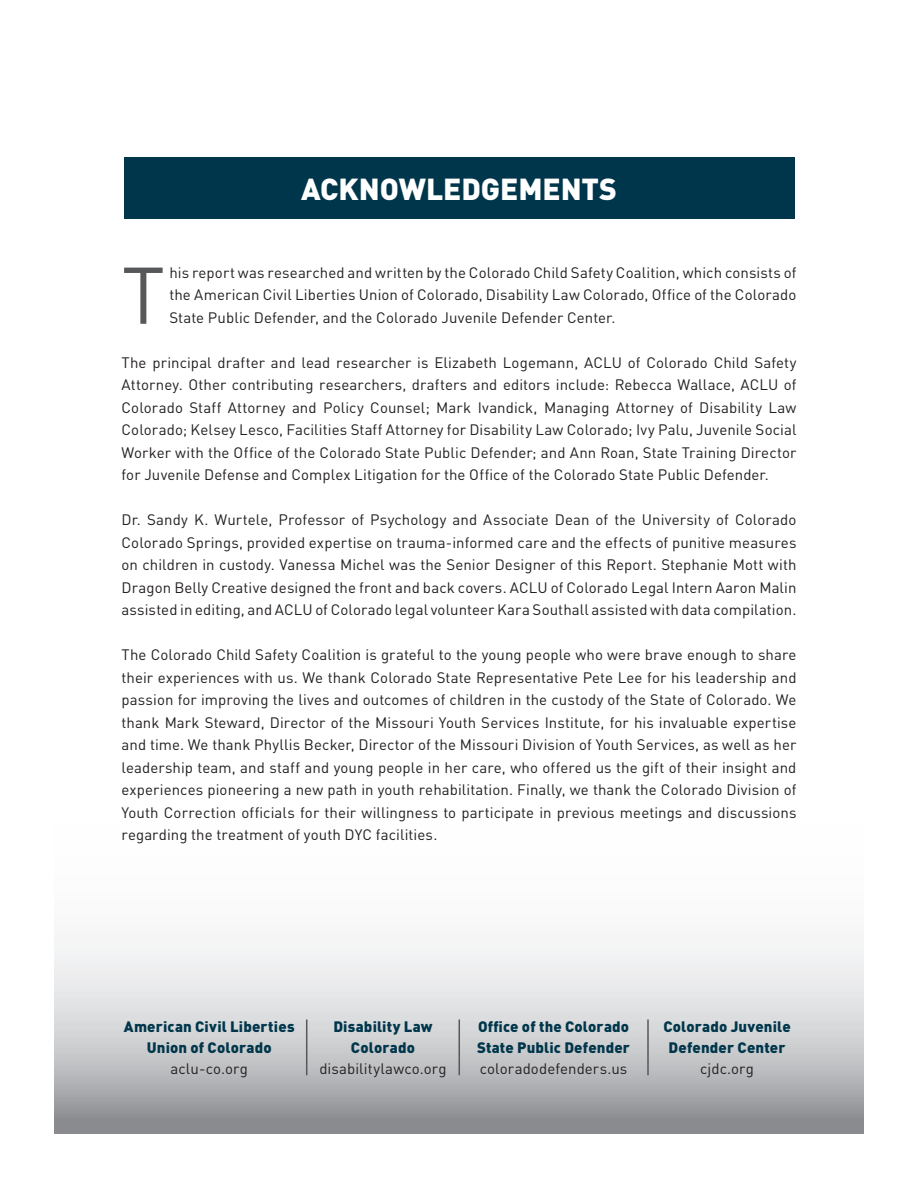
<style>
.page{position:relative;width:918px;height:1188px;background:#fff}
.page>*{position:absolute;margin:0;border:0;box-sizing:border-box;transform-origin:0 0}
.t1{font:900 30px "DIN";color:#fff}
.t2{font:15px/22.5px "DIN";letter-spacing:.005em;color:#231f20;text-align:justify}
.t3{font:900 15px/21px "DIN";letter-spacing:.01em;color:#00364b;text-align:center}
</style>
<div class="page">
<svg style="left:54px;top:942px;width:810px;height:192px"></svg>
<div style="left:124px;top:157px;width:670px;height:61px;background:#00364b"></div>
<hr style="left:306px;top:1020px;width:1px;height:55px;background:#57585a">
<hr style="left:459px;top:1020px;width:1px;height:55px;background:#57585a">
<hr style="left:647px;top:1020px;width:2px;height:55px;background:#57585a">
<svg style="left:124px;top:268px;width:39px;height:56px"></svg>
<h1 class="t1" style="left:301px;top:169px;width:317px">ACKNOWLEDGEMENTS</h1>
<p class="t2" style="left:169px;top:261px;width:629px">his report was researched and written by the Colorado Child Safety Coalition, which consists of the American Civil Liberties Union of Colorado, Disability Law Colorado, Office of the Colorado State Public Defender, and the Colorado Juvenile Defender Center.</p>
<p class="t2" style="left:122px;top:351px;width:677px">The principal drafter and lead researcher is Elizabeth Logemann, ACLU of Colorado Child Safety Attorney. Other contributing researchers, drafters and editors include: Rebecca Wallace, ACLU of Colorado Staff Attorney and Policy Counsel; Mark Ivandick, Managing Attorney of Disability Law Colorado; Kelsey Lesco, Facilities Staff Attorney for Disability Law Colorado; Ivy Palu, Juvenile Social Worker with the Office of the Colorado State Public Defender; and Ann Roan, State Training Director for Juvenile Defense and Complex Litigation for the Office of the Colorado State Public Defender.</p>
<p class="t2" style="left:122px;top:508px;width:677px">Dr. Sandy K. Wurtele, Professor of Psychology and Associate Dean of the University of Colorado Colorado Springs, provided expertise on trauma-informed care and the effects of punitive measures on children in custody. Vanessa Michel was the Senior Designer of this Report. Stephanie Mott with Dragon Belly Creative designed the front and back covers. ACLU of Colorado Legal Intern Aaron Malin assisted in editing, and ACLU of Colorado legal volunteer Kara Southall assisted with data compilation.</p>
<p class="t2" style="left:122px;top:643px;width:677px">The Colorado Child Safety Coalition is grateful to the young people who were brave enough to share their experiences with us. We thank Colorado State Representative Pete Lee for his leadership and passion for improving the lives and outcomes of children in the custody of the State of Colorado. We thank Mark Steward, Director of the Missouri Youth Services Institute, for his invaluable expertise and time. We thank Phyllis Becker, Director of the Missouri Division of Youth Services, as well as her leadership team, and staff and young people in her care, who offered us the gift of their insight and experiences pioneering a new path in youth rehabilitation. Finally, we thank the Colorado Division of Youth Correction officials for their willingness to participate in previous meetings and discussions regarding the treatment of youth DYC facilities.</p>
<p class="t3" style="left:124px;top:1015px;width:172px">American Civil Liberties<br>Union of Colorado</p>
<p class="t2" style="left:171px;top:1057px;width:79px">aclu-co.org</p>
<p class="t3" style="left:333px;top:1015px;width:101px">Disability Law<br>Colorado</p>
<p class="t2" style="left:319px;top:1057px;width:129px">disabilitylawco.org</p>
<p class="t3" style="left:477px;top:1015px;width:154px;text-align:left">Office of the Colorado<br>State Public Defender</p>
<p class="t2" style="left:480px;top:1057px;width:149px">coloradodefenders.us</p>
<p class="t3" style="left:663px;top:1015px;width:129px">Colorado Juvenile<br>Defender Center</p>
<p class="t2" style="left:700px;top:1057px;width:55px">cjdc.org</p>
</div>
